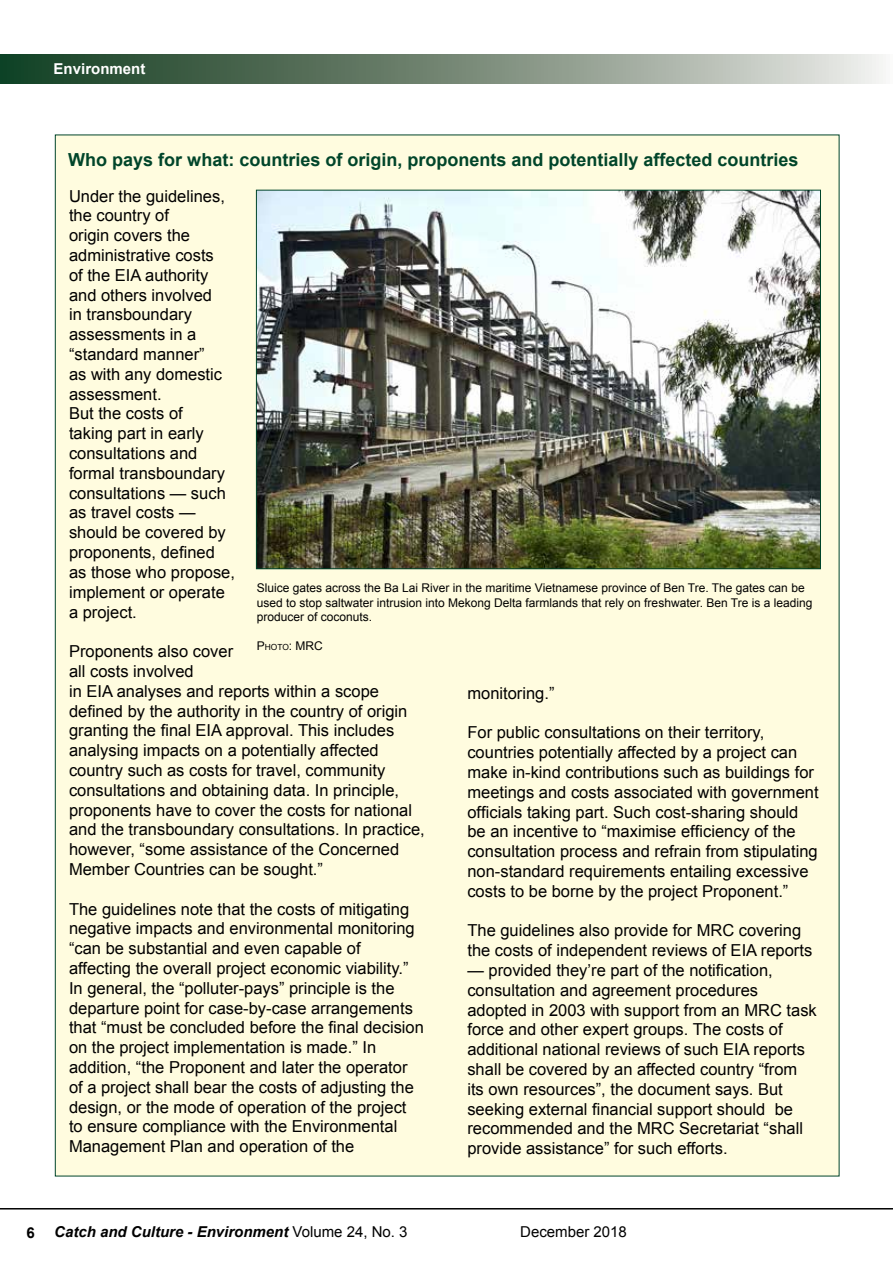
<style>
.page{position:relative;width:893px;height:1263px;background:#fff}
.page>*{position:absolute;margin:0;border:0;box-sizing:border-box;transform-origin:0 0}
.t1{font:700 18px "Arial";color:#00452a}
.t2{font:16.5px/19.8px "Arial";color:#000}
.t3{font:italic 700 15px "Arial";color:#000}
.t4{font:15px "Arial";color:#000}
.t5{font:700 15px "Arial";color:#fff}
.t6{font:700 15px "Arial";color:#000}
.t7{font:12px/14.4px "Arial";color:#000}
.t8{font:12px "Arial";color:#000}
.s1{font-size:8.4px}
.s2{font-weight:400;font-style:normal}
</style>
<div class="page">
<svg style="left:0;top:54px;width:883px;height:30px"></svg>
<hr style="left:0;top:1208px;width:893px;height:1px;background:#000">
<div style="left:55px;top:135px;width:784px;height:1041px;background:#fffcdf"></div>
<img style="left:258px;top:192px;width:561px;height:375px">
<p class="t5" style="left:54px;top:59px;width:93px">Environment</p>
<p class="t1" style="left:68px;top:147px;width:732px">Who pays for what: countries of origin, proponents and potentially affected countries</p>
<p class="t2" style="left:69px;top:186px;width:168px">Under the guidelines, the country of<br>origin covers the administrative costs<br>of the EIA authority and others involved<br>in transboundary assessments in a “standard manner”<br>as with any domestic assessment.<br>But the costs of<br>taking part in early consultations and formal transboundary consultations — such as travel costs — should be covered by proponents, defined as those who propose, implement or operate a project.</p>
<p class="t2" style="left:69px;top:642px;width:357px">Proponents also cover<br>all costs involved<br>in EIA analyses and reports within a scope defined by the authority in the country of origin granting the final EIA approval. This includes analysing impacts on a potentially affected country such as costs for travel, community consultations and obtaining data. In principle, proponents have to cover the costs for national and the transboundary consultations. In practice, however, “some assistance of the Concerned Member Countries can be sought.”</p>
<p class="t2" style="left:69px;top:899px;width:356px">The guidelines note that the costs of mitigating negative impacts and environmental monitoring “can be substantial and even capable of affecting the overall project economic viability.” In general, the “polluter-pays” principle is the departure point for case-by-case arrangements that “must be concluded before the final decision on the project implementation is made.” In addition, “the Proponent and later the operator of a project shall bear the costs of adjusting the design, or the mode of operation of the project to ensure compliance with the Environmental Management Plan and operation of the</p>
<p class="t7" style="left:257px;top:581px;width:557px">Sluice gates across the Ba Lai River in the maritime Vietnamese province of Ben Tre. The gates can be used to stop saltwater intrusion into Mekong Delta farmlands that rely on freshwater. Ben Tre is a leading producer of coconuts.</p>
<p class="t8" style="left:257px;top:638px;width:68px">P<span class="s1">hoto</span>: MRC</p>
<p class="t2" style="left:467px;top:683px;width:89px">monitoring.”</p>
<p class="t2" style="left:467px;top:723px;width:353px">For public consultations on their territory, countries potentially affected by a project can make in-kind contributions such as buildings for meetings and costs associated with government officials taking part. Such cost-sharing should be an incentive to “maximise efficiency of the consultation process and refrain from stipulating non-standard requirements entailing excessive costs to be borne by the project Proponent.”</p>
<p class="t2" style="left:467px;top:921px;width:346px">The guidelines also provide for MRC covering the costs of independent reviews of EIA reports</p>
<p class="t2" style="left:467px;top:960px;width:351px">— provided they’re part of the notification, consultation and agreement procedures adopted in 2003 with support from an MRC task force and other expert groups. The costs of additional national reviews of such EIA reports shall be covered by an affected country “from its own resources”, the document says. But seeking external financial support should be recommended and the MRC Secretariat “shall provide assistance” for such efforts.</p>
<p class="t6" style="left:26px;top:1223px;width:10px">6</p>
<p class="t3" style="left:54px;top:1222px;width:355px">Catch and Culture - Environment <span class="s2">Volume 24, No. 3</span></p>
<p class="t4" style="left:520px;top:1221px;width:108px">December 2018</p>
</div>
